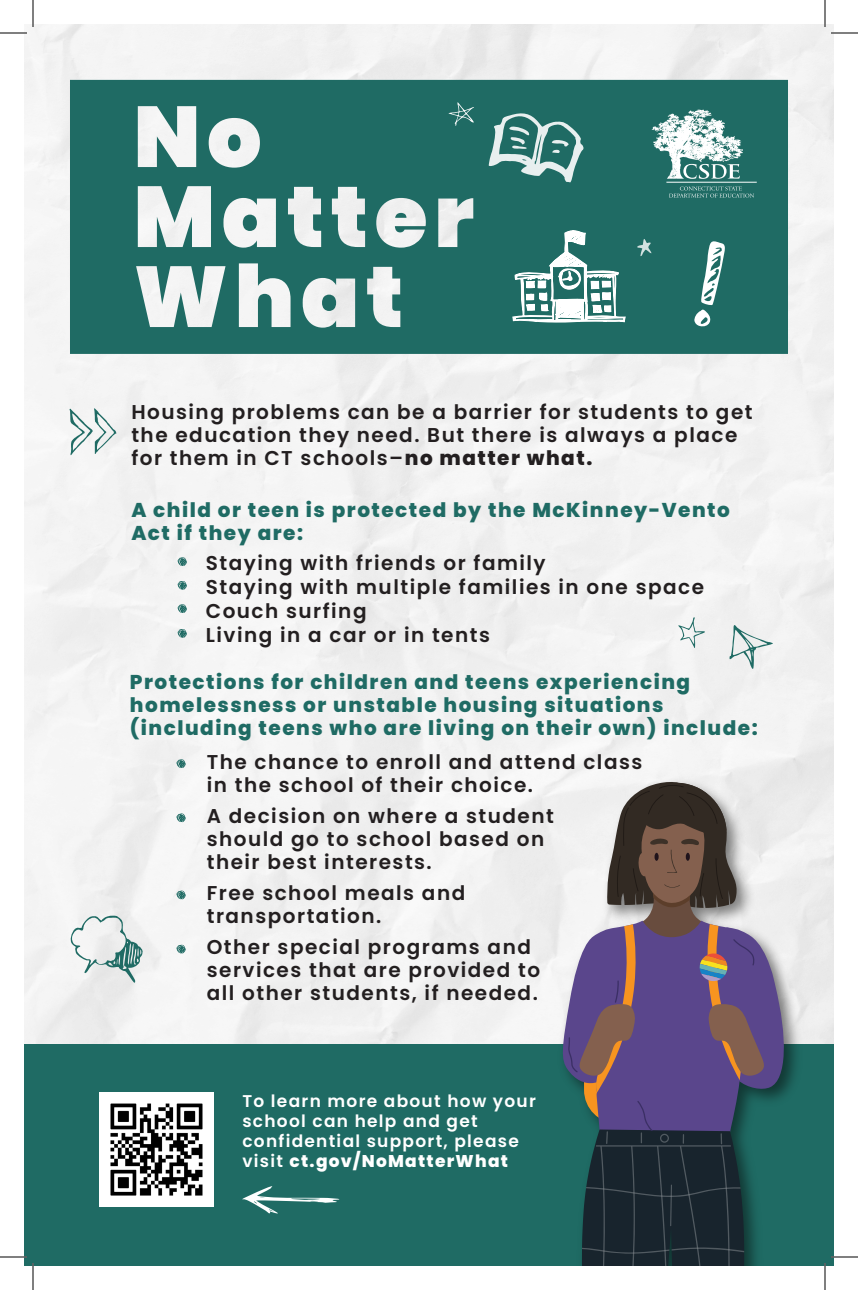
<style>
.page{position:relative;width:858px;height:1290px;background:#fff}
.page>*{position:absolute;margin:0;border:0;box-sizing:border-box;transform-origin:0 0}
.t1{font:600 20px/23px "Poppins";letter-spacing:.075em;color:#231f20}
.t2{font:800 20px/23px "Poppins";letter-spacing:.075em;color:#1f6b64}
.t3{font:600 17px/20px "Poppins";letter-spacing:.075em;color:#fff}
.s1{font-weight:800}
</style>
<div class="page">
<div style="left:24px;top:24px;width:810px;height:1242px;background:#f3f3f3"></div>
<svg style="left:70px;top:80px;width:718px;height:274px;fill:#1f6b64"></svg>
<div style="left:24px;top:1045px;width:810px;height:221px;background:#1f6b64"></div>
<svg style="left:69px;top:408px;width:48px;height:47px"></svg>
<svg style="left:178px;top:557px;width:9px;height:9px"></svg>
<svg style="left:178px;top:581px;width:9px;height:9px"></svg>
<svg style="left:178px;top:604px;width:9px;height:9px"></svg>
<svg style="left:178px;top:629px;width:9px;height:9px"></svg>
<svg style="left:176px;top:759px;width:10px;height:9px"></svg>
<svg style="left:176px;top:813px;width:10px;height:9px"></svg>
<svg style="left:176px;top:891px;width:10px;height:8px"></svg>
<svg style="left:176px;top:945px;width:10px;height:9px"></svg>
<svg style="left:512px;top:214px;width:114px;height:134px"></svg>
<svg style="left:730px;top:625px;width:43px;height:44px"></svg>
<svg style="left:678px;top:617px;width:27px;height:31px"></svg>
<svg style="left:242px;top:1186px;width:98px;height:28px"></svg>
<svg style="left:489px;top:113px;width:95px;height:69px"></svg>
<svg style="left:70px;top:916px;width:73px;height:67px"></svg>
<svg style="left:669px;top:186px;width:85px;height:12px"></svg>
<svg style="left:652px;top:110px;width:91px;height:69px"></svg>
<img style="left:540px;top:756px;width:294px;height:333px">
<img style="left:99px;top:1092px;width:114px;height:114px">
<svg style="left:694px;top:239px;width:32px;height:89px"></svg>
<svg style="left:637px;top:239px;width:15px;height:17px"></svg>
<svg style="left:448px;top:102px;width:27px;height:24px"></svg>
<svg style="left:561px;top:779px;width:227px;height:487px"></svg>
<hr style="left:0;top:32px;width:27px;height:2px;background:#fff">
<hr style="left:831px;top:32px;width:27px;height:2px;background:#fff">
<hr style="left:0;top:1256px;width:27px;height:2px;background:#fff">
<hr style="left:831px;top:1256px;width:27px;height:2px;background:#fff">
<hr style="left:32px;top:0;width:2px;height:27px;background:#fff">
<hr style="left:32px;top:1263px;width:2px;height:27px;background:#fff">
<hr style="left:824px;top:0;width:2px;height:27px;background:#fff">
<hr style="left:824px;top:1263px;width:2px;height:27px;background:#fff">
<svg style="left:0;top:33px;width:27px;height:1px"></svg>
<svg style="left:831px;top:33px;width:27px;height:1px"></svg>
<svg style="left:0;top:1257px;width:27px;height:1px"></svg>
<svg style="left:33px;top:0;width:1px;height:27px"></svg>
<svg style="left:33px;top:1263px;width:1px;height:27px"></svg>
<svg style="left:825px;top:0;width:1px;height:27px"></svg>
<svg style="left:825px;top:1257px;width:33px;height:33px"></svg>
<p class="t1" style="left:131px;top:400px;width:623px">Housing problems can be a barrier for students to get the education they need. But there is always a place for them in CT schools–<span class="s1">no matter what.</span></p>
<h2 class="t2" style="left:131px;top:499px;width:600px">A child or teen is protected by the McKinney-Vento<br>Act if they are:</h2>
<p class="t1" style="left:206px;top:552px;width:500px;line-height:24px">Staying with friends or family<br>Staying with multiple families in one space<br>Couch surfing<br>Living in a car or in tents</p>
<h2 class="t2" style="left:130px;top:671px;width:629px">Protections for children and teens experiencing homelessness or unstable housing situations (including teens who are living on their own) include:</h2>
<p class="t1" style="left:207px;top:751px;width:437px">The chance to enroll and attend class in the school of their choice.</p>
<p class="t1" style="left:207px;top:805px;width:349px">A decision on where a student should go to school based on</p>
<h2 class="t1" style="left:207px;top:851px;width:227px">their best interests.</h2>
<p class="t1" style="left:207px;top:882px;width:260px">Free school meals and transportation.</p>
<p class="t1" style="left:207px;top:936px;width:326px">Other special programs and</p>
<p class="t1" style="left:207px;top:959px;width:335px">services that are provided to all other students, if needed.</p>
<p class="t3" style="left:242px;top:1091px;width:295px">To learn more about how your school can help and get confidential support, please visit <span class="s1">ct.gov/NoMatterWhat</span></p>
</div>
